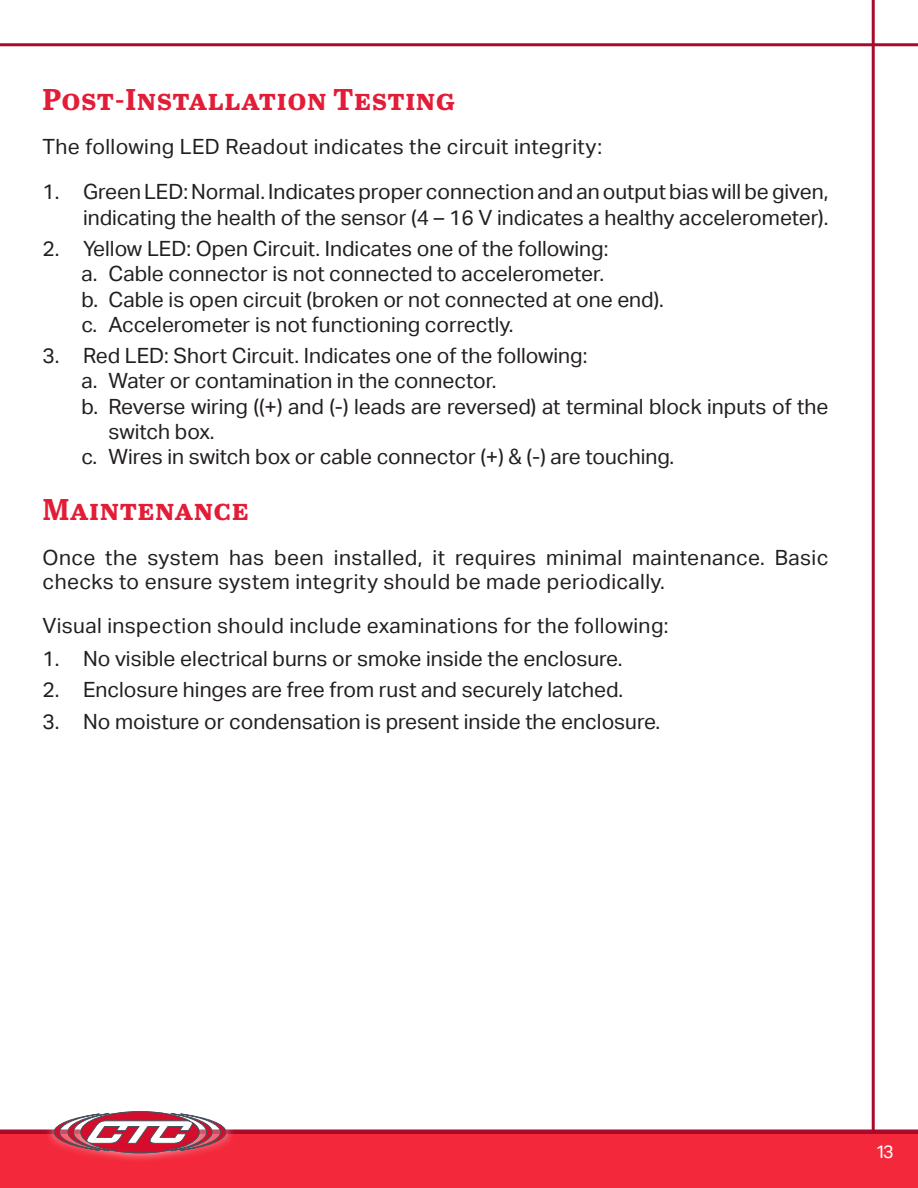
<style>
.page{position:relative;width:918px;height:1188px;background:#fff}
.page>*{position:absolute;margin:0;border:0;box-sizing:border-box;transform-origin:0 0}
.Heading{font:700 30px "Abril Text";letter-spacing:.02em;color:#e31c37}
.Body{font:21px/25.2px "Aktiv Grotesk";color:#231f20;text-align:right}
.Body-2{font:21px/24px "Aktiv Grotesk";letter-spacing:.02em;color:#231f20}
.t1{font:18px "Aktiv Grotesk";color:#fff}
</style>
<div class="page">
<hr style="left:872px;top:0;width:3px;height:1188px;background:#a90a2b">
<div style="left:0;top:1134px;width:918px;height:54px;background:#f3293b"></div>
<hr style="left:0;top:1130px;width:918px;height:4px;background:#a90a2b">
<div style="left:45px;top:1102px;width:190px;height:61px;background:#fff;opacity:.75"></div>
<svg style="left:54px;top:1112px;width:172px;height:41px"></svg>
<hr style="left:0;top:43px;width:918px;height:3px;background:#a90a2b">
<p class="Heading" style="left:43px;top:77px;width:414px">Post-Installation Testing</p>
<p class="Body-2" style="left:43px;top:135px;width:561px">The following LED Readout indicates the circuit integrity:</p>
<p class="Body" style="left:43px;top:180px;width:787px">1. Green LED: Normal. Indicates proper connection and an output bias will be given, indicating the health of the sensor (4 – 16 V indicates a healthy accelerometer).</p>
<p class="Body" style="left:43px;top:236px;width:567px">2. Yellow LED: Open Circuit. Indicates one of the following:</p>
<p class="Body" style="left:82px;top:262px;width:521px">a. Cable connector is not connected to accelerometer.</p>
<p class="Body" style="left:82px;top:287px;width:581px">b. Cable is open circuit (broken or not connected at one end).</p>
<p class="Body" style="left:82px;top:312px;width:431px">c. Accelerometer is not functioning correctly.</p>
<p class="Body" style="left:43px;top:343px;width:546px">3. Red LED: Short Circuit. Indicates one of the following:</p>
<p class="Body" style="left:82px;top:369px;width:414px">a. Water or contamination in the connector.</p>
<p class="Body" style="left:109px;top:394px;width:721px;text-align:left;text-indent:-27px">b. Reverse wiring ((+) and (-) leads are reversed) at terminal block inputs of the switch box.</p>
<p class="Body" style="left:82px;top:444px;width:592px">c. Wires in switch box or cable connector (+) &amp; (-) are touching.</p>
<p class="Heading" style="left:43px;top:487px;width:208px">Maintenance</p>
<p class="Body-2" style="left:43px;top:545px;width:787px">Once the system has been installed, it requires minimal maintenance. Basic checks to ensure system integrity should be made periodically.</p>
<p class="Body-2" style="left:43px;top:614px;width:628px">Visual inspection should include examinations for the following:</p>
<p class="Body" style="left:43px;top:646px;width:579px">1. No visible electrical burns or smoke inside the enclosure.</p>
<p class="Body" style="left:43px;top:677px;width:580px">2. Enclosure hinges are free from rust and securely latched.</p>
<p class="Body" style="left:43px;top:709px;width:617px">3. No moisture or condensation is present inside the enclosure.</p>
<p class="t1" style="left:875px;top:1142px;width:20px">13</p>
</div>
